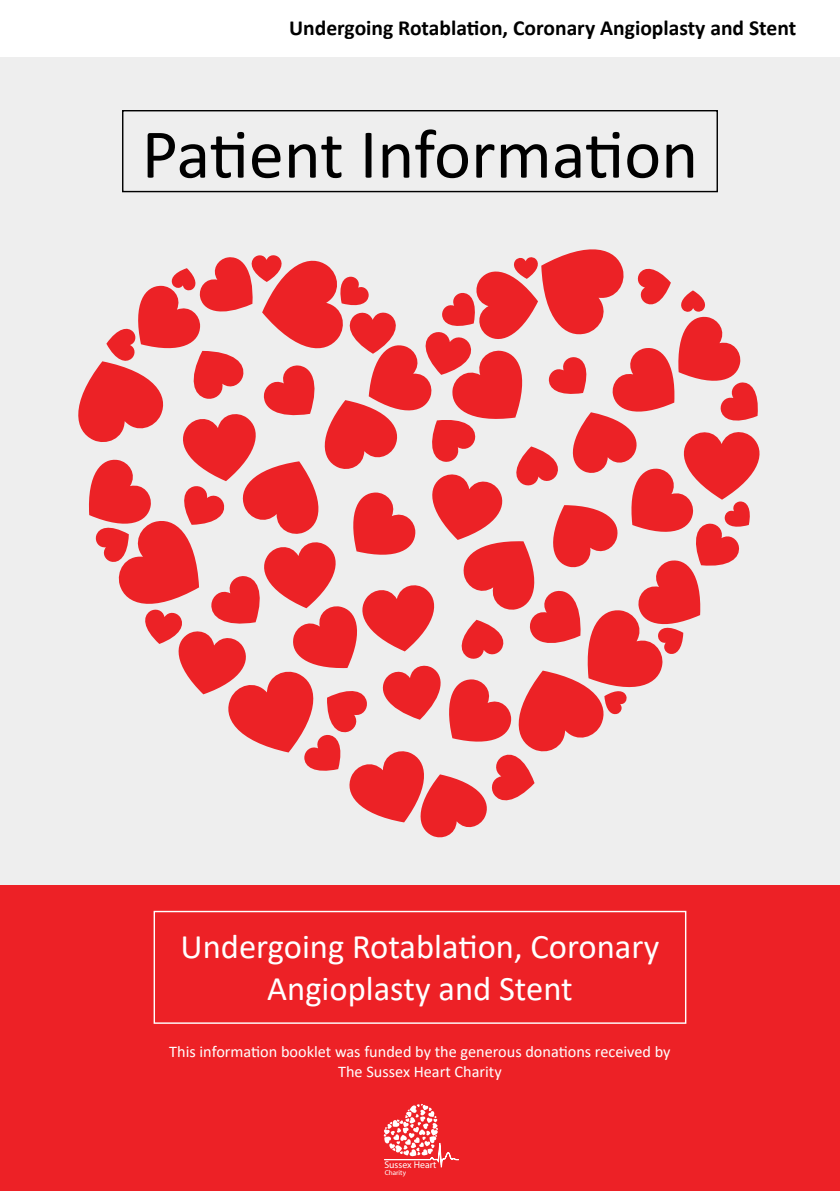
<style>
.page{position:relative;width:840px;height:1191px;background:#fff}
.page>*{position:absolute;margin:0;border:0;box-sizing:border-box;transform-origin:0 0}
.t1{font:70.4px "Calibri";letter-spacing:-.005em;color:#000}
.t2{font:34.4px/41.4px "Calibri";color:#fff;text-align:center}
.t3{font:700 21.6px "Calibri";color:#000}
.t4{font:16.2px/19.6px "Calibri";color:#fff;text-align:center}
.t5{font:9.8px "Myriad Pro";color:#fff}
.t6{font:7.2px "Myriad Pro";color:#fff}
</style>
<div class="page">
<div style="left:0;top:0;width:839px;height:1191px;background:#eee"></div>
<div style="left:0;top:0;width:839px;height:57px;background:#fff"></div>
<div style="left:0;top:885px;width:839px;height:306px;background:#ed2126"></div>
<div style="left:153px;top:910px;width:533px;height:113px;border:1px solid #fff"></div>
<svg style="left:78px;top:249px;width:682px;height:405px"></svg>
<svg style="left:78px;top:573px;width:591px;height:342px"></svg>
<div style="left:122px;top:110px;width:595px;height:82px;border:1px solid #000"></div>
<svg style="left:383px;top:1104px;width:75px;height:63px"></svg>
<h3 class="t3" style="left:289px;top:13px;width:508px">Undergoing Rotablation, Coronary Angioplasty and Stent</h3>
<h1 class="t1" style="left:142px;top:105px;width:557px">Patient Information</h1>
<h2 class="t2" style="left:180px;top:925px;width:480px">Undergoing Rotablation, Coronary<br>Angioplasty and Stent</h2>
<p class="t4" style="left:169px;top:1041px;width:502px">This information booklet was funded by the generous donations received by<br>The Sussex Heart Charity</p>
<p class="t5" style="left:384px;top:1159px;width:54px">Sussex Heart</p>
<p class="t6" style="left:384px;top:1168px;width:23px">Charity</p>
</div>
